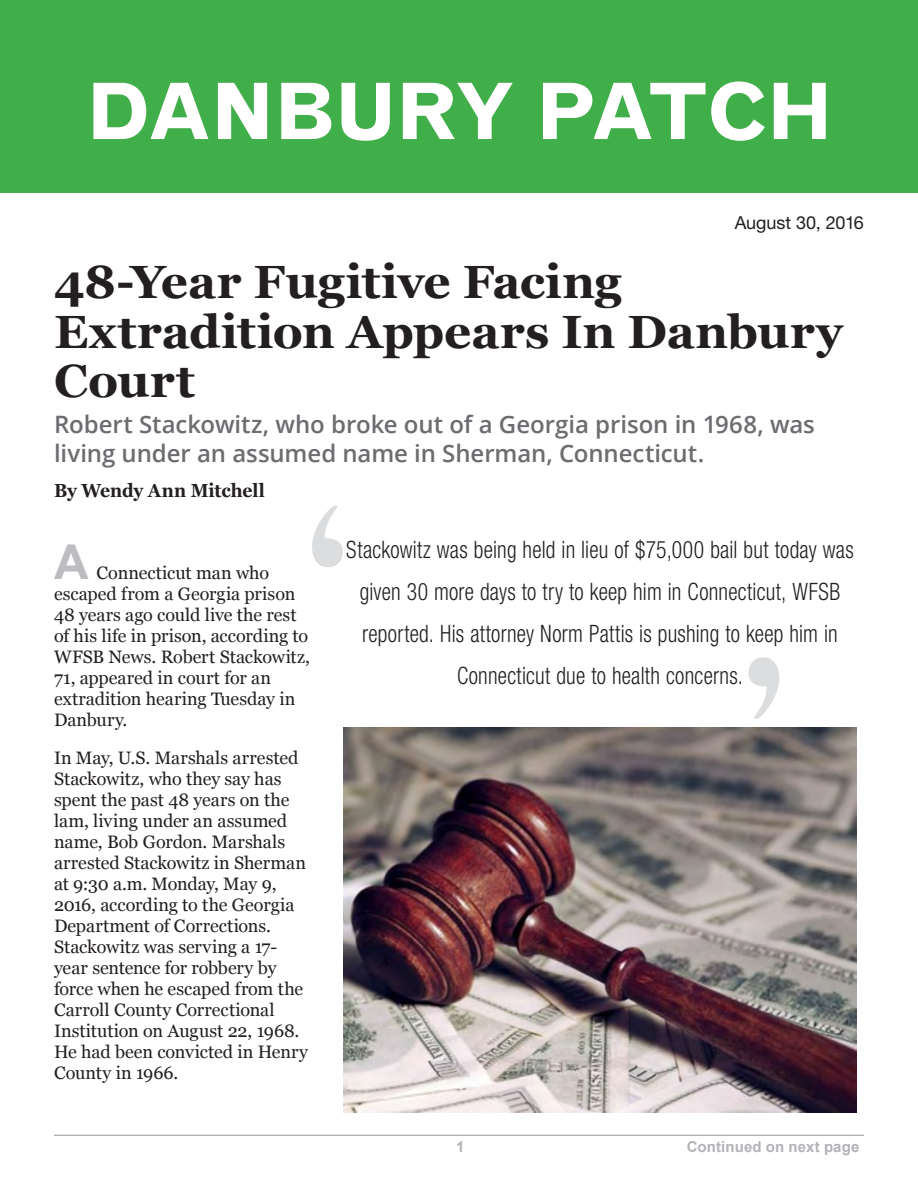
<style>
.page{position:relative;width:918px;height:1188px;background:#fff}
.page>*{position:absolute;margin:0;border:0;box-sizing:border-box;transform-origin:0 0}
.t1{font:700 48px "Arial";color:#bcbdc0}
.t2{font:700 46.65px/49.5px "Georgia";color:#231f20}
.t3{font:300 condensed 24px/42px "Helvetica Neue LT Std";letter-spacing:.01em;color:#231f20;text-align:center;scale:.9 1}
.t4{font:600 24px/28.8px "Open Sans";letter-spacing:-.005em;color:#6c6d70}
.t5{font:700 18.9px "Georgia";letter-spacing:-.005em;color:#231f20;scale:.93 1}
.t6{font:18px/21px "Georgia";letter-spacing:-.005em;color:#231f20}
.t7{font:18px "Helvetica Neue LT Std";letter-spacing:-.005em;color:#231f20}
.t8{font:700 15px "Arial";letter-spacing:.005em;color:#b2b3b7}
</style>
<div class="page">
<hr style="left:54px;top:1135px;width:810px;height:1px;background:#939598">
<svg style="left:312px;top:505px;width:31px;height:62px"></svg>
<svg style="left:748px;top:657px;width:31px;height:62px"></svg>
<img style="left:344px;top:728px;width:513px;height:385px">
<div style="left:0;top:0;width:918px;height:192px;background:#40ae49"></div>
<svg style="left:93px;top:81px;width:733px;height:60px"></svg>
<p class="t7" style="left:735px;top:212px;width:131px">August 30, 2016</p>
<h2 class="t2" style="left:54px;top:255px;width:791px">48-Year Fugitive Facing<br>Extradition Appears In Danbury<br>Court</h2>
<h3 class="t4" style="left:54px;top:409px;width:762px">Robert Stackowitz, who broke out of a Georgia prison in 1968, was living under an assumed name in Sherman, Connecticut.</h3>
<p class="t5" style="left:54px;top:477px;width:228px">By Wendy Ann Mitchell</p>
<h1 class="t1" style="left:54px;top:530px;width:36px">A</h1>
<p class="t6" style="left:54px;top:561px;width:258px;text-indent:43px">Connecticut man who escaped from a Georgia prison<br>48 years ago could live the rest of his life in prison, according to<br>WFSB News. Robert Stackowitz,<br>71, appeared in court for an extradition hearing Tuesday in<br>Danbury.</p>
<p class="t6" style="left:54px;top:746px;width:256px">In May, U.S. Marshals arrested<br>Stackowitz, who they say has spent the past 48 years on the lam, living under an assumed name, Bob Gordon. Marshals arrested Stackowitz in Sherman at 9:30 a.m. Monday, May 9,<br>2016, according to the Georgia<br>Department of Corrections.<br>Stackowitz was serving a 17- year sentence for robbery by force when he escaped from the<br>Carroll County Correctional<br>Institution on August 22, 1968.<br>He had been convicted in Henry<br>County in 1966.</p>
<h3 class="t3" style="left:346px;top:528px;width:565px">Stackowitz was being held in lieu of $75,000 bail but today was given 30 more days to try to keep him in Connecticut, WFSB reported. His attorney Norm Pattis is pushing to keep him in Connecticut due to health concerns.</h3>
<p class="t8" style="left:456px;top:1137px;width:10px">1</p>
<p class="t8" style="left:687px;top:1137px;width:174px">Continued on next page</p>
</div>
